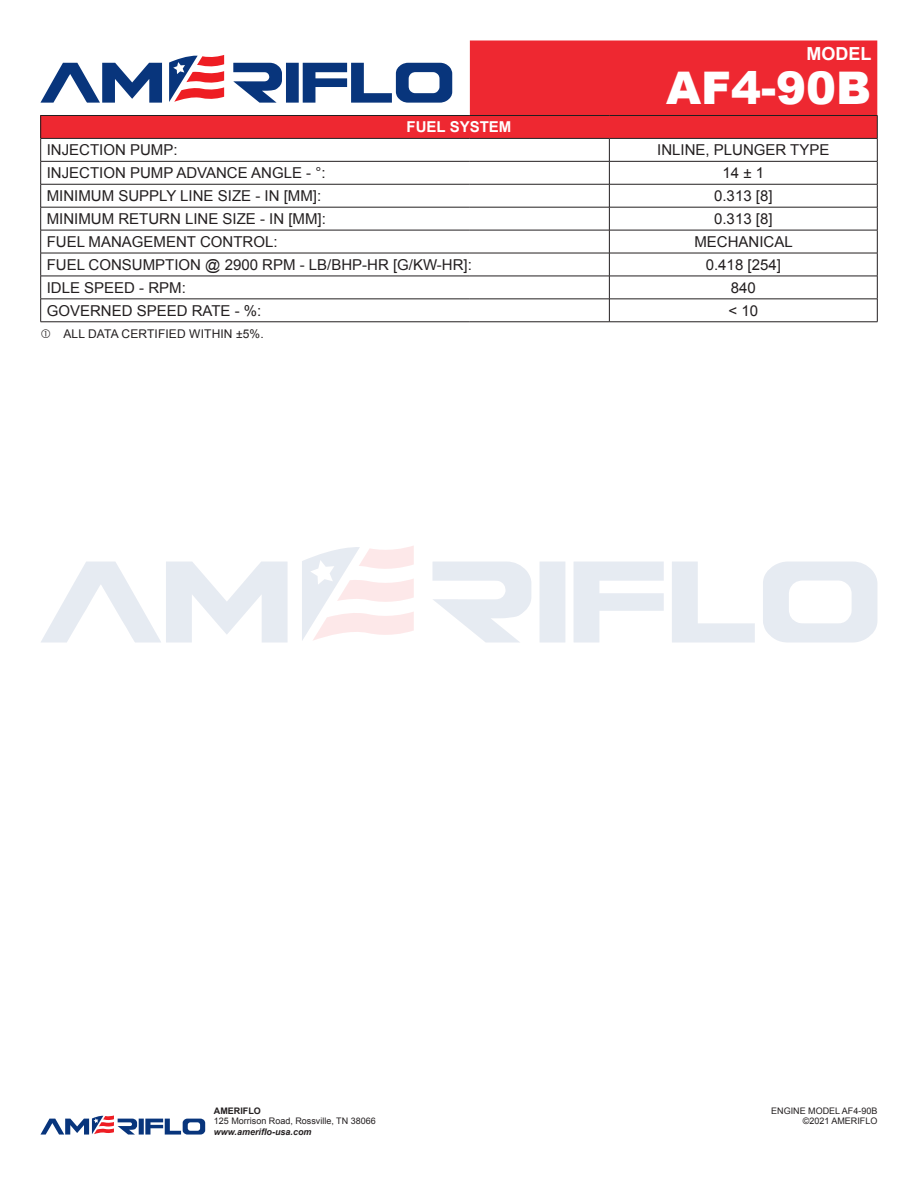
<style>
.page{position:relative;width:918px;height:1188px;background:#fff}
.page>*{position:absolute;margin:0;border:0;box-sizing:border-box;transform-origin:0 0}
.t1{font:900 45px "Arial";color:#fff}
.t2{font:700 18px "Arial";color:#fff}
.t3{font:15px "Arial";color:#231f20}
.t4{font:700 15px "Arial";color:#fff}
.t5{font:12px "Arial";letter-spacing:.01em;color:#231f20}
.t6{font:9px/10.8px "Arial";color:#231f20;text-align:right}
.t7{font:italic 700 9px "Arial";color:#231f20}
.t8{font:700 9px "Arial";color:#231f20}
</style>
<div class="page">
<div style="left:139px;top:1119px;width:5px;height:16px;background:#08357c"></div>
<svg style="left:145px;top:1119px;width:60px;height:16px"></svg>
<svg style="left:41px;top:1115px;width:96px;height:20px"></svg>
<svg style="left:41px;top:63px;width:121px;height:40px"></svg>
<div style="left:286px;top:63px;width:13px;height:40px;background:#08357c"></div>
<svg style="left:303px;top:63px;width:149px;height:40px"></svg>
<svg style="left:169px;top:55px;width:55px;height:47px"></svg>
<svg style="left:233px;top:63px;width:49px;height:40px"></svg>
<svg style="left:41px;top:562px;width:247px;height:81px"></svg>
<div style="left:540px;top:562px;width:25px;height:81px;background:#e6ebf2"></div>
<svg style="left:574px;top:562px;width:90px;height:81px"></svg>
<svg style="left:672px;top:562px;width:83px;height:81px"></svg>
<svg style="left:763px;top:562px;width:114px;height:81px"></svg>
<svg style="left:302px;top:546px;width:112px;height:95px"></svg>
<svg style="left:432px;top:562px;width:99px;height:81px"></svg>
<div style="left:41px;top:115px;width:836px;height:23px;background:#ee2831"></div>
<hr style="left:40px;top:115px;width:430px;height:1px;background:#231f20">
<hr style="left:40px;top:138px;width:430px;height:1px;background:#231f20">
<hr style="left:40px;top:161px;width:430px;height:1px;background:#231f20">
<hr style="left:40px;top:184px;width:430px;height:1px;background:#231f20">
<hr style="left:40px;top:207px;width:430px;height:1px;background:#231f20">
<hr style="left:40px;top:230px;width:430px;height:1px;background:#231f20">
<hr style="left:40px;top:253px;width:430px;height:1px;background:#231f20">
<hr style="left:40px;top:276px;width:430px;height:1px;background:#231f20">
<hr style="left:40px;top:299px;width:430px;height:1px;background:#231f20">
<svg style="left:40px;top:116px;width:1px;height:206px"></svg>
<svg style="left:470px;top:40px;width:408px;height:282px"></svg>
<hr style="left:40px;top:322px;width:430px;height:1px;background:#231f20">
<hr style="left:470px;top:322px;width:139px;height:1px;background:#231f20">
<hr style="left:609px;top:322px;width:269px;height:1px;background:#231f20">
<p class="t4" style="left:407px;top:117px;width:106px">FUEL SYSTEM</p>
<p class="t2" style="left:807px;top:41px;width:66px">MODEL</p>
<p class="t1" style="left:666px;top:55px;width:207px">AF4-90B</p>
<p class="t3" style="left:47px;top:140px;width:132px">INJECTION PUMP:</p>
<p class="t3" style="left:657px;top:140px;width:174px">INLINE, PLUNGER TYPE</p>
<p class="t3" style="left:47px;top:163px;width:280px">INJECTION PUMP ADVANCE ANGLE - °:</p>
<p class="t3" style="left:723px;top:163px;width:43px">14 ± 1</p>
<p class="t3" style="left:47px;top:186px;width:276px">MINIMUM SUPPLY LINE SIZE - IN [MM]:</p>
<p class="t3" style="left:714px;top:186px;width:60px">0.313 [8]</p>
<p class="t3" style="left:47px;top:209px;width:281px">MINIMUM RETURN LINE SIZE - IN [MM]:</p>
<p class="t3" style="left:714px;top:209px;width:60px">0.313 [8]</p>
<p class="t3" style="left:47px;top:232px;width:232px">FUEL MANAGEMENT CONTROL:</p>
<p class="t3" style="left:694px;top:232px;width:100px">MECHANICAL</p>
<p class="t3" style="left:47px;top:255px;width:427px">FUEL CONSUMPTION @ 2900 RPM - LB/BHP-HR [G/KW-HR]:</p>
<p class="t3" style="left:706px;top:255px;width:77px">0.418 [254]</p>
<p class="t3" style="left:47px;top:278px;width:141px">IDLE SPEED - RPM:</p>
<p class="t3" style="left:731px;top:278px;width:27px">840</p>
<p class="t3" style="left:47px;top:301px;width:216px">GOVERNED SPEED RATE - %:</p>
<p class="t3" style="left:729px;top:301px;width:31px">&lt; 10</p>
<p class="t5" style="left:63px;top:325px;width:202px">ALL DATA CERTIFIED WITHIN ±5%.</p>
<p class="t8" style="left:214px;top:1104px;width:48px">AMERIFLO</p>
<p class="t6" style="left:214px;top:1116px;width:163px">125 Morrison Road, Rossville, TN 38066</p>
<p class="t7" style="left:214px;top:1126px;width:99px">www.ameriflo-usa.com</p>
<p class="t6" style="left:771px;top:1105px;width:108px">ENGINE MODEL AF4-90B ©2021 AMERIFLO</p>
</div>
